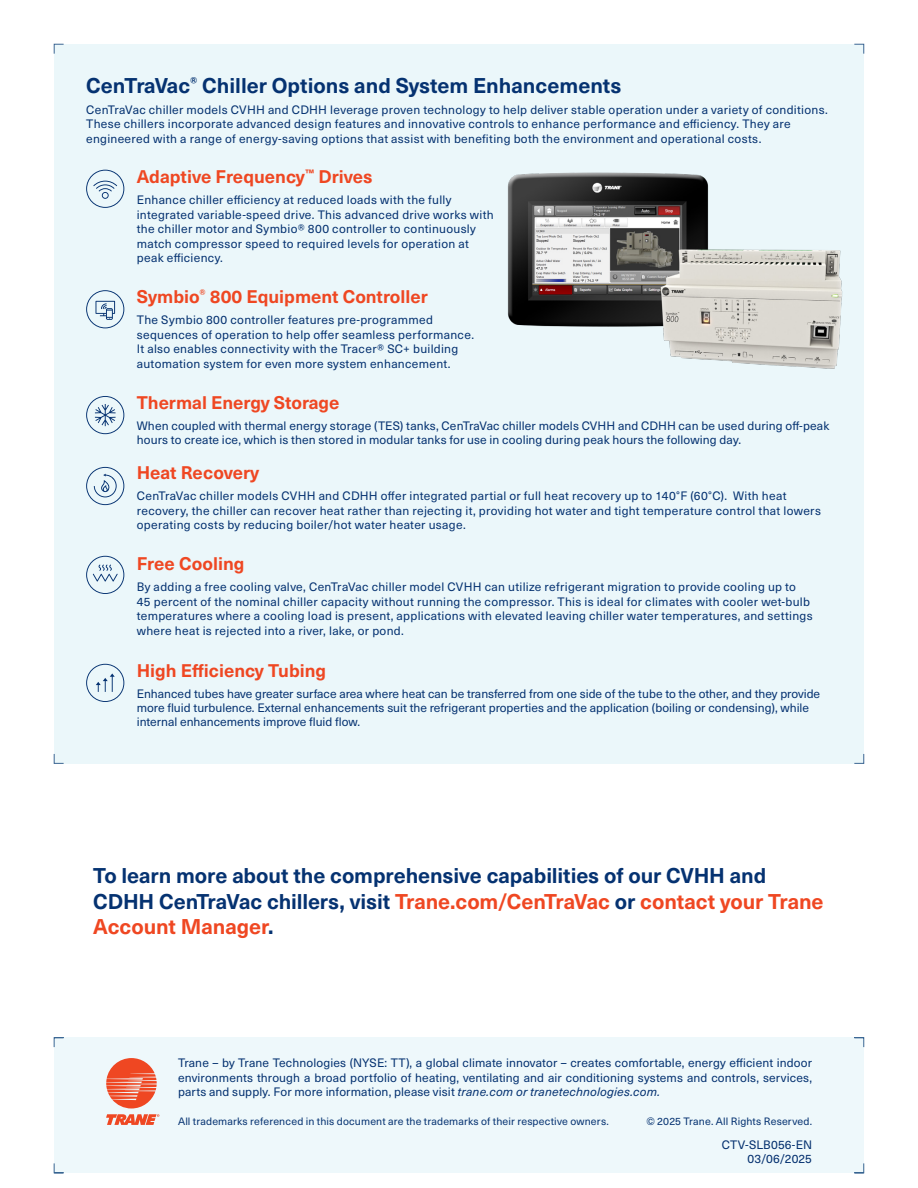
<style>
.page{position:relative;width:918px;height:1188px;background:#fff}
.page>*{position:absolute;margin:0;border:0;box-sizing:border-box;transform-origin:0 0}
.t1{font:700 21px/25.2px "Neue Haas Unica W1 G";letter-spacing:-.005em;color:#053271}
.t2{font:700 18px "Neue Haas Unica W1 G";color:#ef4722}
.t3{font:12px/14.4px "Neue Haas Unica W1 G";letter-spacing:.025em;color:#053271}
.t4{font:12px/14.4px "Neue Haas Unica W1 G";color:#053271}
.t5{font:10.5px "Neue Haas Unica W1 G";letter-spacing:.015em;color:#053271}
.s1{color:#ef4722}
.s2{font-style:italic}
</style>
<div class="page">
<div style="left:54px;top:1037px;width:810px;height:136px;background:#eef8fb"></div>
<svg style="left:854px;top:1037px;width:10px;height:10px"></svg>
<svg style="left:54px;top:1037px;width:10px;height:10px"></svg>
<svg style="left:106px;top:1058px;width:53px;height:67px"></svg>
<div style="left:54px;top:44px;width:810px;height:720px;background:#ebf7fa"></div>
<svg style="left:854px;top:44px;width:10px;height:10px"></svg>
<svg style="left:54px;top:44px;width:10px;height:10px"></svg>
<svg style="left:54px;top:754px;width:10px;height:10px"></svg>
<svg style="left:854px;top:754px;width:10px;height:10px"></svg>
<svg style="left:86px;top:467px;width:38px;height:38px"></svg>
<svg style="left:86px;top:396px;width:38px;height:38px"></svg>
<svg style="left:86px;top:170px;width:38px;height:38px"></svg>
<svg style="left:86px;top:290px;width:38px;height:38px"></svg>
<svg style="left:86px;top:556px;width:38px;height:38px"></svg>
<svg style="left:86px;top:664px;width:38px;height:38px"></svg>
<img style="left:507px;top:172px;width:336px;height:197px">
<h1 class="t1" style="left:86px;top:71px;width:537px">CenTraVac<sup>®</sup> Chiller Options and System Enhancements</h1>
<p class="t3" style="left:86px;top:102px;width:743px">CenTraVac chiller models CVHH and CDHH leverage proven technology to help deliver stable operation under a variety of conditions.<br>These chillers incorporate advanced design features and innovative controls to enhance performance and efficiency. They are engineered with a range of energy-saving options that assist with benefiting both the environment and operational costs.</p>
<h2 class="t2" style="left:137px;top:163px;width:237px">Adaptive Frequency<sup>™</sup> Drives</h2>
<p class="t3" style="left:137px;top:192px;width:358px">Enhance chiller efficiency at reduced loads with the fully integrated variable-speed drive. This advanced drive works with the chiller motor and Symbio® 800 controller to continuously match compressor speed to required levels for operation at peak efficiency.</p>
<h2 class="t2" style="left:137px;top:283px;width:293px">Symbio<sup>®</sup> 800 Equipment Controller</h2>
<p class="t3" style="left:137px;top:312px;width:339px">The Symbio 800 controller features pre-programmed sequences of operation to help offer seamless performance.<br>It also enables connectivity with the Tracer® SC+ building automation system for even more system enhancement.</p>
<h2 class="t2" style="left:137px;top:389px;width:204px">Thermal Energy Storage</h2>
<p class="t3" style="left:137px;top:418px;width:694px">When coupled with thermal energy storage (TES) tanks, CenTraVac chiller models CVHH and CDHH can be used during off-peak hours to create ice, which is then stored in modular tanks for use in cooling during peak hours the following day.</p>
<h2 class="t2" style="left:137px;top:459px;width:124px">Heat Recovery</h2>
<p class="t3" style="left:137px;top:488px;width:686px">CenTraVac chiller models CVHH and CDHH offer integrated partial or full heat recovery up to 140°F (60°C). With heat recovery, the chiller can recover heat rather than rejecting it, providing hot water and tight temperature control that lowers operating costs by reducing boiler/hot water heater usage.</p>
<h2 class="t2" style="left:137px;top:550px;width:109px">Free Cooling</h2>
<p class="t3" style="left:137px;top:579px;width:677px">By adding a free cooling valve, CenTraVac chiller model CVHH can utilize refrigerant migration to provide cooling up to 45 percent of the nominal chiller capacity without running the compressor. This is ideal for climates with cooler wet-bulb temperatures where a cooling load is present, applications with elevated leaving chiller water temperatures, and settings where heat is rejected into a river, lake, or pond.</p>
<h2 class="t2" style="left:137px;top:656px;width:191px">High Efficiency Tubing</h2>
<p class="t4" style="left:137px;top:686px;width:685px">Enhanced tubes have greater surface area where heat can be transferred from one side of the tube to the other, and they provide more fluid turbulence. External enhancements suit the refrigerant properties and the application (boiling or condensing), while internal enhancements improve fluid flow.</p>
<h1 class="t1" style="left:93px;top:862px;width:732px">To learn more about the comprehensive capabilities of our CVHH and<br>CDHH CenTraVac chillers, visit <span class="s1">Trane.com/CenTraVac</span> or <span class="s1">contact your Trane<br>Account Manager</span>.</h1>
<p class="t3" style="left:178px;top:1055px;width:636px;text-align:justify">Trane – by Trane Technologies (NYSE: TT), a global climate innovator – creates comfortable, energy efficient indoor environments through a broad portfolio of heating, ventilating and air conditioning systems and controls, services, parts and supply. For more information, please visit <span class="s2">trane.com or tranetechnologies.com.</span></p>
<p class="t5" style="left:178px;top:1113px;width:432px">All trademarks referenced in this document are the trademarks of their respective owners.</p>
<p class="t5" style="left:646px;top:1113px;width:167px">© 2025 Trane. All Rights Reserved.</p>
<p class="t3" style="left:722px;top:1137px;width:92px;text-align:right">CTV-SLB056-EN<br>03/06/2025</p>
</div>
